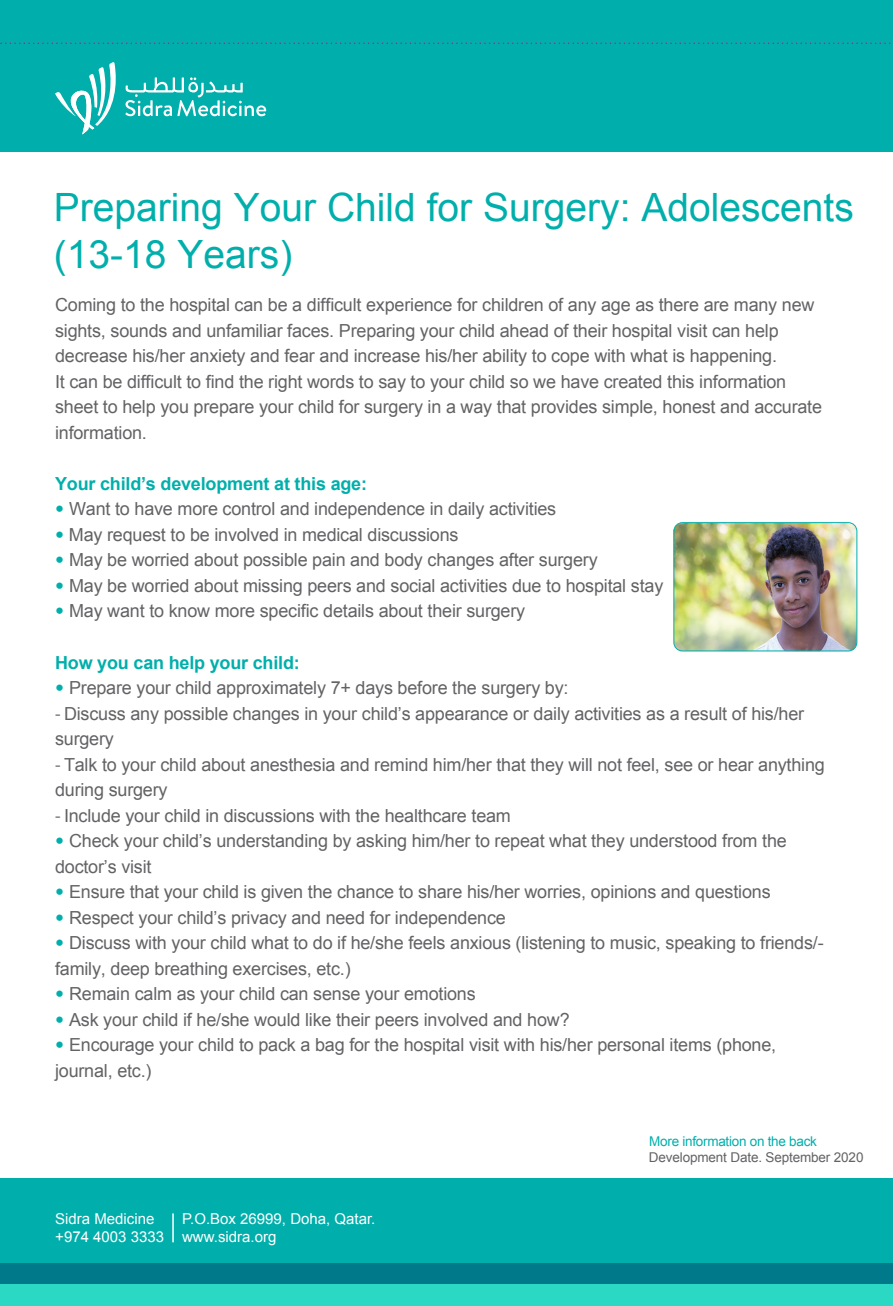
<style>
.page{position:relative;width:893px;height:1306px;background:#fff}
.page>*{position:absolute;margin:0;border:0;box-sizing:border-box;transform-origin:0 0}
.t1{font:39px/46.8px "Arial";color:#00afab}
.t2{font:18px/25.5px "Arial";letter-spacing:-.01em;color:#636366}
.t3{font:700 18px "Arial";letter-spacing:-.01em;color:#00afab}
.t4{font:15px/18px "Arial";color:#fff}
.t5{font:13.5px "Arial";letter-spacing:-.01em;color:#636366}
.t6{font:13.5px "Arial";letter-spacing:-.02em;color:#00afab}
.s1{font-family:"Frutiger LT Arabic 45";font-weight:300;font-size:18.3px;color:#00afab}
.s2{font-family:"Myriad Pro"}
</style>
<div class="page">
<div style="left:0;top:0;width:893px;height:151px;background:#00afab"></div>
<div style="left:0;top:1178px;width:893px;height:85px;background:#00afab"></div>
<div style="left:0;top:1263px;width:893px;height:21px;background:#007a8a"></div>
<div style="left:0;top:1284px;width:893px;height:21px;background:#2bd8c4"></div>
<svg style="left:0;top:43px;width:891px;height:1px"></svg>
<hr style="left:172px;top:1213px;width:2px;height:29px;background:#fff">
<svg style="left:55px;top:62px;width:61px;height:72px"></svg>
<svg style="left:125px;top:77px;width:141px;height:39px"></svg>
<img style="left:673px;top:523px;width:184px;height:128px">
<div style="left:673px;top:522px;width:184px;height:129px;border:1px solid #00afab;border-radius:9px"></div>
<h1 class="t1" style="left:54px;top:185px;width:801px">Preparing Your Child for Surgery: Adolescents (13-18 Years)</h1>
<p class="t2" style="left:55px;top:292px;width:768px">Coming to the hospital can be a difficult experience for children of any age as there are many new sights, sounds and unfamiliar faces. Preparing your child ahead of their hospital visit can help decrease his/her anxiety and fear and increase his/her ability to cope with what is happening.<br>It can be difficult to find the right words to say to your child so we have created this information sheet to help you prepare your child for surgery in a way that provides simple, honest and accurate information.</p>
<p class="t3" style="left:55px;top:472px;width:313px">Your child’s development at this age:</p>
<p class="t2" style="left:55px;top:496px;width:503px"><span class="s1">•</span> Want to have more control and independence in daily activities</p>
<p class="t2" style="left:55px;top:522px;width:405px"><span class="s1">•</span> May request to be involved in medical discussions</p>
<p class="t2" style="left:55px;top:547px;width:544px"><span class="s1">•</span> May be worried about possible pain and body changes after surgery</p>
<p class="t2" style="left:55px;top:573px;width:610px"><span class="s1">•</span> May be worried about missing peers and social activities due to hospital stay</p>
<p class="t2" style="left:55px;top:598px;width:472px"><span class="s1">•</span> May want to know more specific details about their surgery</p>
<p class="t3" style="left:55px;top:650px;width:246px">How you can help your child:</p>
<p class="t2" style="left:55px;top:675px;width:515px"><span class="s1">•</span> Prepare your child approximately 7+ days before the surgery by:</p>
<p class="t2" style="left:55px;top:700px;width:751px"><span class="s2">-</span> Discuss any possible changes in your child’s appearance or daily activities as a result of his/her surgery</p>
<p class="t2" style="left:55px;top:751px;width:771px"><span class="s2">-</span> Talk to your child about anesthesia and remind him/her that they will not feel, see or hear anything during surgery</p>
<p class="t2" style="left:55px;top:802px;width:457px"><span class="s2">-</span> Include your child in discussions with the healthcare team</p>
<p class="t2" style="left:55px;top:828px;width:733px"><span class="s1">•</span> Check your child’s understanding by asking him/her to repeat what they understood from the doctor’s visit</p>
<p class="t2" style="left:55px;top:879px;width:717px"><span class="s1">•</span> Ensure that your child is given the chance to share his/her worries, opinions and questions</p>
<p class="t2" style="left:55px;top:904px;width:452px"><span class="s1">•</span> Respect your child’s privacy and need for independence</p>
<p class="t2" style="left:55px;top:930px;width:770px"><span class="s1">•</span> Discuss with your child what to do if he/she feels anxious (listening to music, speaking to friends/- family, deep breathing exercises, etc.)</p>
<p class="t2" style="left:55px;top:981px;width:422px"><span class="s1">•</span> Remain calm as your child can sense your emotions</p>
<p class="t2" style="left:55px;top:1006px;width:516px"><span class="s1">•</span> Ask your child if he/she would like their peers involved and how?</p>
<p class="t2" style="left:55px;top:1032px;width:723px"><span class="s1">•</span> Encourage your child to pack a bag for the hospital visit with his/her personal items (phone, journal, etc.)</p>
<p class="t6" style="left:649px;top:1132px;width:169px">More information on the back</p>
<p class="t4" style="left:55px;top:1210px;width:110px">Sidra Medicine +974 4003 3333</p>
<p class="t4" style="left:182px;top:1210px;width:195px">P.O.Box 26999, Doha, Qatar. www.sidra.org</p>
<p class="t5" style="left:649px;top:1148px;width:216px">Development Date. September 2020</p>
</div>
